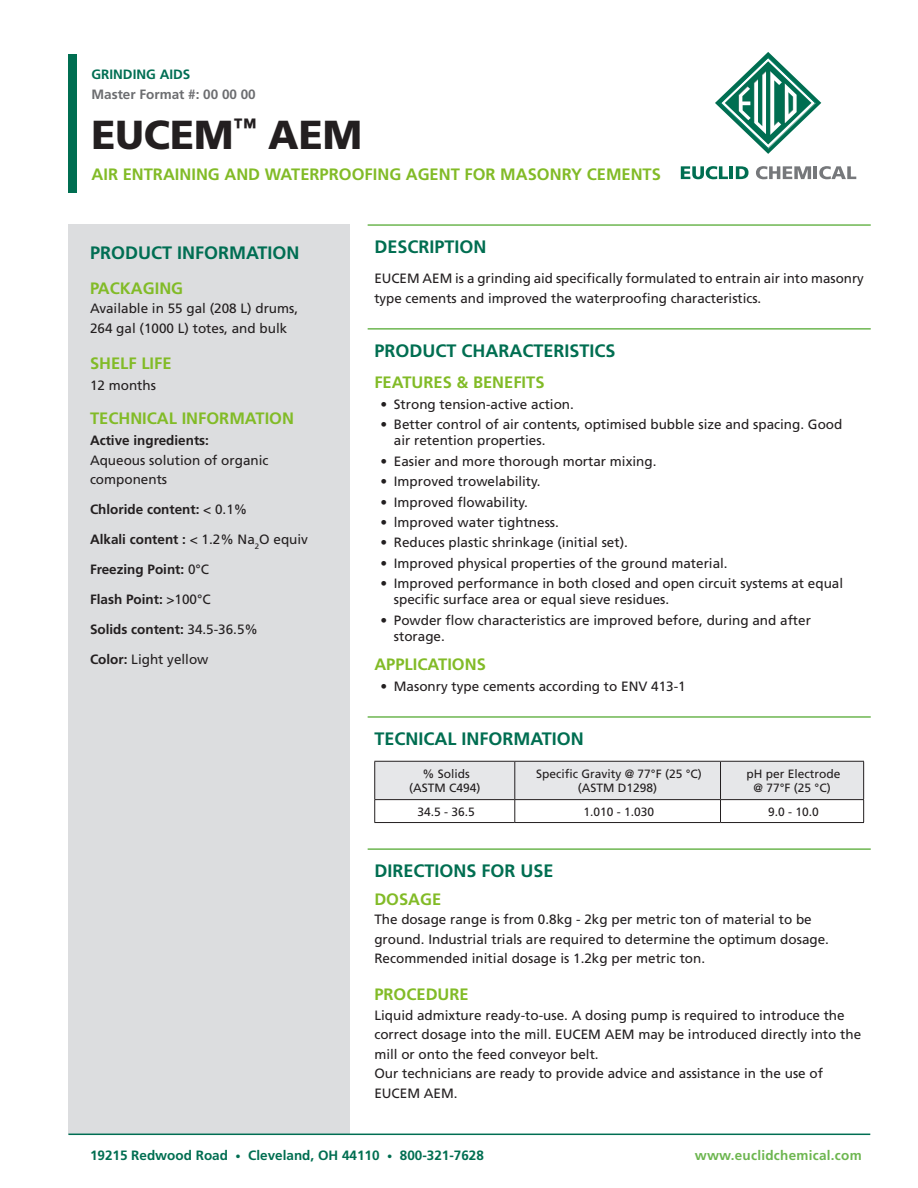
<style>
.page{position:relative;width:918px;height:1188px;background:#fff}
.page>*{position:absolute;margin:0;border:0;box-sizing:border-box;transform-origin:0 0}
.Title_-_Product_Name{font:900 40.5px "Frutiger LT Std";color:#231f20}
.Dark_Green_Subheadin{font:700 18px "Frutiger LT Std";color:#006e51}
.Light_Green_-_Side_B{font:700 18px "Frutiger LT Std";color:#006e53}
.Title_-_Product_Desc{font:700 16.5px "Frutiger LT Std";color:#82bb27}
.Light_Green_Subheadi{font:700 16.5px "Frutiger LT Std";color:#82bb27}
.Light_Green_-_Side_B-2{font:700 16.5px "Frutiger LT Std";color:#82bb27}
.Body_Copy{font:13.5px/19.5px "Frutiger LT Std";color:#231f20}
.Leader_List{font:700 13.5px "Frutiger LT Std";color:#231f20}
.Leader_List-2{font:13.5px/19.5px "Frutiger LT Std";color:#231f20}
.Light_Green_-_Side_B-3{font:13.5px/19.5px "Frutiger LT Std";color:#231f20}
.t1{font:700 13.5px "Frutiger LT Std";color:#006e51}
.t2{font:700 13.5px "Frutiger LT Std";letter-spacing:.02em;color:#6db650}
.Body_Copy-2{font:700 13.5px "Frutiger LT Std";color:#6c6d70}
.Product_Type__Top{font:700 13.5px "Frutiger LT Std";color:#006e53}
.t3{font:12px/14.4px "Frutiger LT Std";color:#231f20;text-align:center}
.s1{font-weight:700}
.s2{font-weight:400}
.s3{font-size:10.5px}
</style>
<div class="page">
<hr style="left:368px;top:224px;width:503px;height:2px;background:#6db650">
<hr style="left:368px;top:328px;width:503px;height:2px;background:#6db650">
<hr style="left:368px;top:716px;width:503px;height:2px;background:#6db650">
<svg style="left:374px;top:761px;width:490px;height:61px"></svg>
<hr style="left:374px;top:822px;width:141px;height:1px;background:#231f20">
<hr style="left:515px;top:822px;width:206px;height:1px;background:#231f20">
<hr style="left:721px;top:822px;width:143px;height:1px;background:#231f20">
<hr style="left:368px;top:848px;width:503px;height:2px;background:#6db650">
<div style="left:68px;top:224px;width:282px;height:910px;background:#dcdddf"></div>
<svg style="left:715px;top:52px;width:106px;height:102px"></svg>
<svg style="left:681px;top:166px;width:68px;height:13px"></svg>
<svg style="left:756px;top:166px;width:100px;height:13px"></svg>
<div style="left:68px;top:54px;width:8px;height:139px;background:#006e51"></div>
<hr style="left:68px;top:1134px;width:802px;height:1px;background:#006e53">
<p class="Product_Type__Top" style="left:92px;top:66px;width:100px">GRINDING AIDS</p>
<p class="Body_Copy-2" style="left:92px;top:87px;width:166px">Master Format #: 00 00 00</p>
<p class="Title_-_Product_Name" style="left:92px;top:110px;width:272px">EUCEM<sup>™</sup> AEM</p>
<p class="Title_-_Product_Desc" style="left:92px;top:165px;width:571px">AIR ENTRAINING AND WATERPROOFING AGENT FOR MASONRY CEMENTS</p>
<p class="Light_Green_-_Side_B" style="left:90px;top:242px;width:211px">PRODUCT INFORMATION</p>
<p class="Light_Green_-_Side_B-2" style="left:90px;top:278px;width:95px">PACKAGING</p>
<p class="Light_Green_-_Side_B-3" style="left:90px;top:299px;width:210px">Available in 55 gal (208 L) drums,<br>264 gal (1000 L) totes, and bulk</p>
<p class="Light_Green_-_Side_B-2" style="left:90px;top:353px;width:83px">SHELF LIFE</p>
<p class="Body_Copy" style="left:90px;top:375px;width:68px">12 months</p>
<p class="Light_Green_-_Side_B-2" style="left:90px;top:409px;width:206px">TECHNICAL INFORMATION</p>
<p class="Leader_List-2" style="left:90px;top:431px;width:180px"><span class="s1">Active ingredients:<br></span>Aqueous solution of organic components</p>
<p class="Leader_List" style="left:90px;top:502px;width:159px">Chloride content: <span class="s2">&lt; 0.1%</span></p>
<p class="Leader_List" style="left:90px;top:532px;width:220px">Alkali content : <span class="s2">&lt; 1.2% Na</span><sub>2</sub><span class="s2">O equiv</span></p>
<p class="Leader_List" style="left:90px;top:562px;width:121px">Freezing Point: <span class="s2">0°C</span></p>
<p class="Leader_List" style="left:90px;top:592px;width:122px">Flash Point: <span class="s2">&gt;100°C</span></p>
<p class="Leader_List" style="left:90px;top:622px;width:170px">Solids content: <span class="s2">34.5-36.5%</span></p>
<p class="Leader_List-2" style="left:90px;top:650px;width:120px"><span class="s1">Color:</span> Light yellow</p>
<p class="Dark_Green_Subheadin" style="left:374px;top:236px;width:114px">DESCRIPTION</p>
<p class="Body_Copy" style="left:374px;top:269px;width:491px">EUCEM AEM is a grinding aid specifically formulated to entrain air into masonry type cements and improved the waterproofing characteristics.</p>
<p class="Dark_Green_Subheadin" style="left:374px;top:340px;width:243px">PRODUCT CHARACTERISTICS</p>
<p class="Light_Green_Subheadi" style="left:374px;top:373px;width:172px">FEATURES &amp; BENEFITS</p>
<p class="Body_Copy" style="left:380px;top:395px;width:195px">• Strong tension-active action.</p>
<p class="Body_Copy" style="left:394px;top:417px;width:450px;line-height:16.2px;text-indent:-14px">• Better control of air contents, optimised bubble size and spacing. Good air retention properties.</p>
<p class="Body_Copy" style="left:380px;top:452px;width:278px">• Easier and more thorough mortar mixing.</p>
<p class="Body_Copy" style="left:380px;top:472px;width:162px">• Improved trowelability.</p>
<p class="Body_Copy" style="left:380px;top:492px;width:149px">• Improved flowability.</p>
<p class="Body_Copy" style="left:380px;top:513px;width:180px">• lmproved water tightness.</p>
<p class="Body_Copy" style="left:380px;top:533px;width:249px">• Reduces plastic shrinkage (initial set).</p>
<p class="Body_Copy" style="left:380px;top:554px;width:349px">• Improved physical properties of the ground material.</p>
<p class="Body_Copy" style="left:394px;top:576px;width:451px;line-height:16.2px;text-indent:-14px">• Improved performance in both closed and open circuit systems at equal specific surface area or equal sieve residues.</p>
<p class="Body_Copy" style="left:394px;top:612px;width:419px;line-height:16.2px;text-indent:-14px">• Powder flow characteristics are improved before, during and after storage.</p>
<p class="Light_Green_Subheadi" style="left:374px;top:655px;width:113px">APPLICATIONS</p>
<p class="Body_Copy" style="left:380px;top:676px;width:307px">• Masonry type cements according to ENV 413-1</p>
<p class="Dark_Green_Subheadin" style="left:374px;top:728px;width:211px">TECNICAL INFORMATION</p>
<p class="t3" style="left:409px;top:766px;width:73px">% Solids (ASTM C494)</p>
<p class="t3" style="left:536px;top:766px;width:167px">Specific Gravity @ 77°F (25 °C) (ASTM D1298)</p>
<p class="t3" style="left:746px;top:766px;width:96px">pH per Electrode @ 77°F (25 °C)</p>
<p class="t3" style="left:417px;top:804px;width:59px">34.5 - 36.5</p>
<p class="t3" style="left:584px;top:804px;width:72px">1.010 - 1.030</p>
<p class="t3" style="left:768px;top:804px;width:52px">9.0 - 10.0</p>
<p class="Dark_Green_Subheadin" style="left:374px;top:860px;width:181px">DIRECTIONS FOR USE</p>
<p class="Light_Green_Subheadi" style="left:374px;top:890px;width:68px">DOSAGE</p>
<p class="Body_Copy" style="left:374px;top:910px;width:456px">The dosage range is from 0.8kg - 2kg per metric ton of material to be ground. Industrial trials are required to determine the optimum dosage.<br>Recommended initial dosage is 1.2kg per metric ton.</p>
<p class="Light_Green_Subheadi" style="left:374px;top:985px;width:96px">PROCEDURE</p>
<p class="Body_Copy" style="left:374px;top:1005px;width:488px">Liquid admixture ready-to-use. A dosing pump is required to introduce the correct dosage into the mill. EUCEM AEM may be introduced directly into the mill or onto the feed conveyor belt.</p>
<p class="Body_Copy" style="left:374px;top:1064px;width:450px">Our technicians are ready to provide advice and assistance in the use of<br>EUCEM AEM.</p>
<p class="t1" style="left:90px;top:1147px;width:395px">19215 Redwood Road <span class="s3">•</span> Cleveland, OH 44110 <span class="s3">•</span> 800-321-7628</p>
<p class="t2" style="left:695px;top:1147px;width:168px">www.euclidchemical.com</p>
</div>
